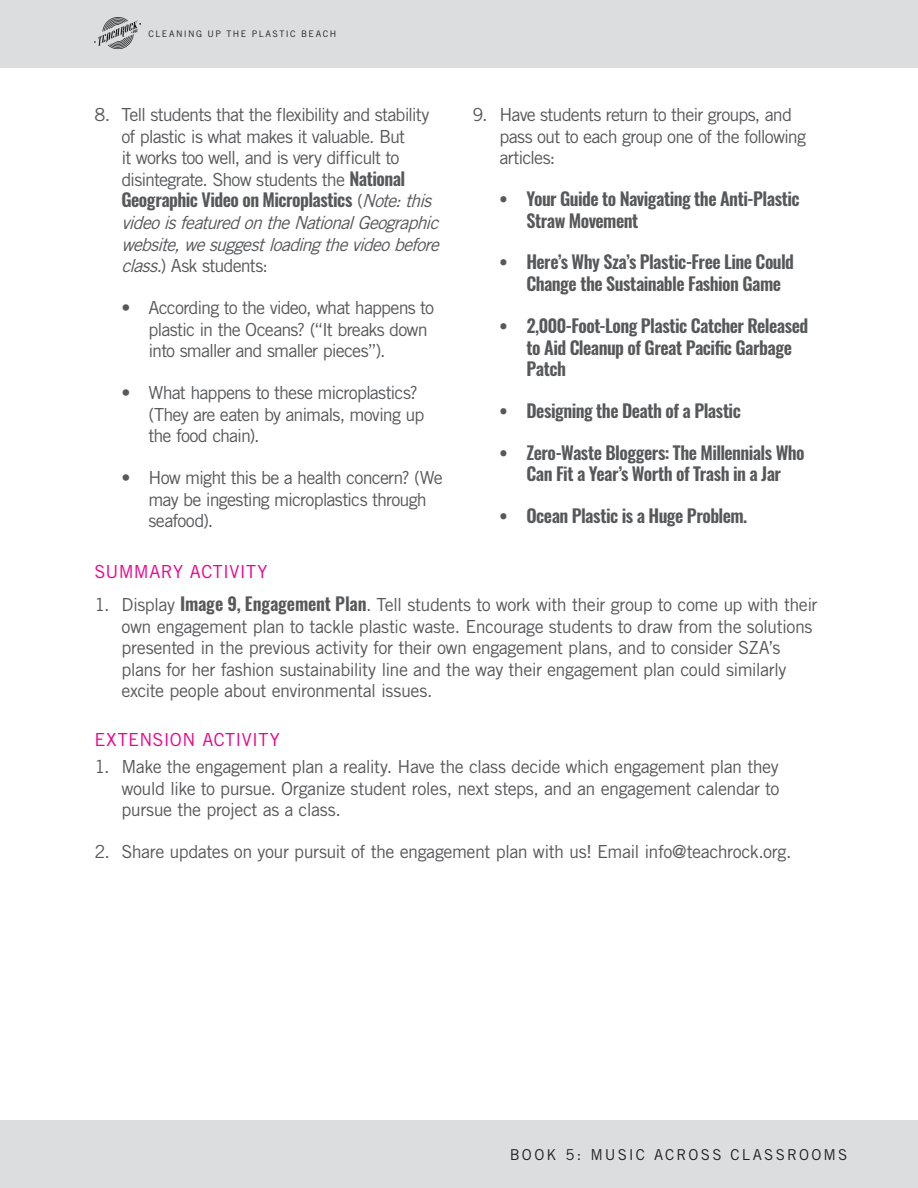
<style>
.page{position:relative;width:918px;height:1188px;background:#fff}
.page>*{position:absolute;margin:0;border:0;box-sizing:border-box;transform-origin:0 0}
.t1{font:18px/21.6px "Trade Gothic LT Std";letter-spacing:-.035em;color:#57585a}
.t2{font:600 18px/21.6px "Oswald";letter-spacing:-.03em;color:#57585a}
.PINK_SECTION_HEADER{font:18px "Trade Gothic LT Std";letter-spacing:.02em;color:#ed028c}
.t3{font:15px "Trade Gothic LT Std";letter-spacing:.14em;color:#231f20}
.t4{font:9px "Trade Gothic LT Std";letter-spacing:.16em;color:#231f20}
.s1{font-family:"Oswald";font-weight:600}
.s2{font-style:italic}
</style>
<div class="page">
<div style="left:0;top:0;width:918px;height:68px;background:#dcdddf"></div>
<img style="left:94px;top:18px;width:46px;height:30px">
<div style="left:0;top:1120px;width:918px;height:68px;background:#dcdddf"></div>
<p class="t4" style="left:148px;top:28px;width:189px">CLEANING UP THE PLASTIC BEACH</p>
<p class="t1" style="left:122px;top:104px;width:324px;text-indent:-27px">8. Tell students that the flexibility and stability of plastic is what makes it valuable. But<br>it works too well, and is very difficult to disintegrate. Show students the <span class="s1">National Geographic Video on Microplastics</span> (<span class="s2">Note:this videoisfeaturedontheNationalGeographic website,wesuggestloadingthevideobefore class.</span>) Ask students:</p>
<p class="t1" style="left:148px;top:297px;width:287px;text-indent:-27px">• According to the video, what happens to plastic in the Oceans? (“It breaks down into smaller and smaller pieces”).</p>
<p class="t1" style="left:148px;top:382px;width:277px;text-indent:-27px">• What happens to these microplastics? (They are eaten by animals, moving up the food chain).</p>
<p class="t1" style="left:148px;top:467px;width:296px;text-indent:-27px">• How might this be a health concern? (We may be ingesting microplastics through seafood).</p>
<p class="t1" style="left:500px;top:104px;width:308px;text-indent:-27px">9. Have students return to their groups, and pass out to each group one of the following articles:</p>
<p class="t2" style="left:526px;top:188px;width:275px;text-indent:-27px">• Your Guide to Navigating the Anti-Plastic<br>Straw Movement</p>
<p class="t2" style="left:526px;top:252px;width:269px;text-indent:-27px">• Here’s Why Sza’s Plastic-Free Line Could<br>Change the Sustainable Fashion Game</p>
<p class="t2" style="left:526px;top:315px;width:283px;text-indent:-27px">• 2,000-Foot-Long Plastic Catcher Released to Aid Cleanup of Great Pacific Garbage<br>Patch</p>
<p class="t2" style="left:500px;top:400px;width:243px">• Designing the Death of a Plastic</p>
<p class="t2" style="left:500px;top:442px;width:307px;text-align:center">• Zero-Waste Bloggers: The Millennials Who<br>Can Fit a Year’s Worth of Trash in a Jar</p>
<p class="t2" style="left:500px;top:506px;width:249px">• Ocean Plastic is a Huge Problem.</p>
<p class="PINK_SECTION_HEADER" style="left:94px;top:561px;width:174px">SUMMARY ACTIVITY</p>
<p class="t1" style="left:122px;top:594px;width:698px;text-indent:-27px">1. Display <span class="s1">Image 9, Engagement Plan</span>. Tell students to work with their group to come up with their own engagement plan to tackle plastic waste. Encourage students to draw from the solutions presented in the previous activity for their own engagement plans, and to consider SZA’s plans for her fashion sustainability line and the way their engagement plan could similarly excite people about environmental issues.</p>
<p class="PINK_SECTION_HEADER" style="left:94px;top:729px;width:187px">EXTENSION ACTIVITY</p>
<p class="t1" style="left:122px;top:756px;width:660px;text-align:justify;text-indent:-27px">1. Make the engagement plan a reality. Have the class decide which engagement plan they would like to pursue. Organize student roles, next steps, and an engagement calendar to pursue the project as a class.</p>
<p class="t1" style="left:94px;top:841px;width:699px">2. Share updates on your pursuit of the engagement plan with us! Email info@teachrock.org.</p>
<p class="t3" style="left:510px;top:1145px;width:339px">BOOK 5: MUSIC ACROSS CLASSROOMS</p>
</div>
